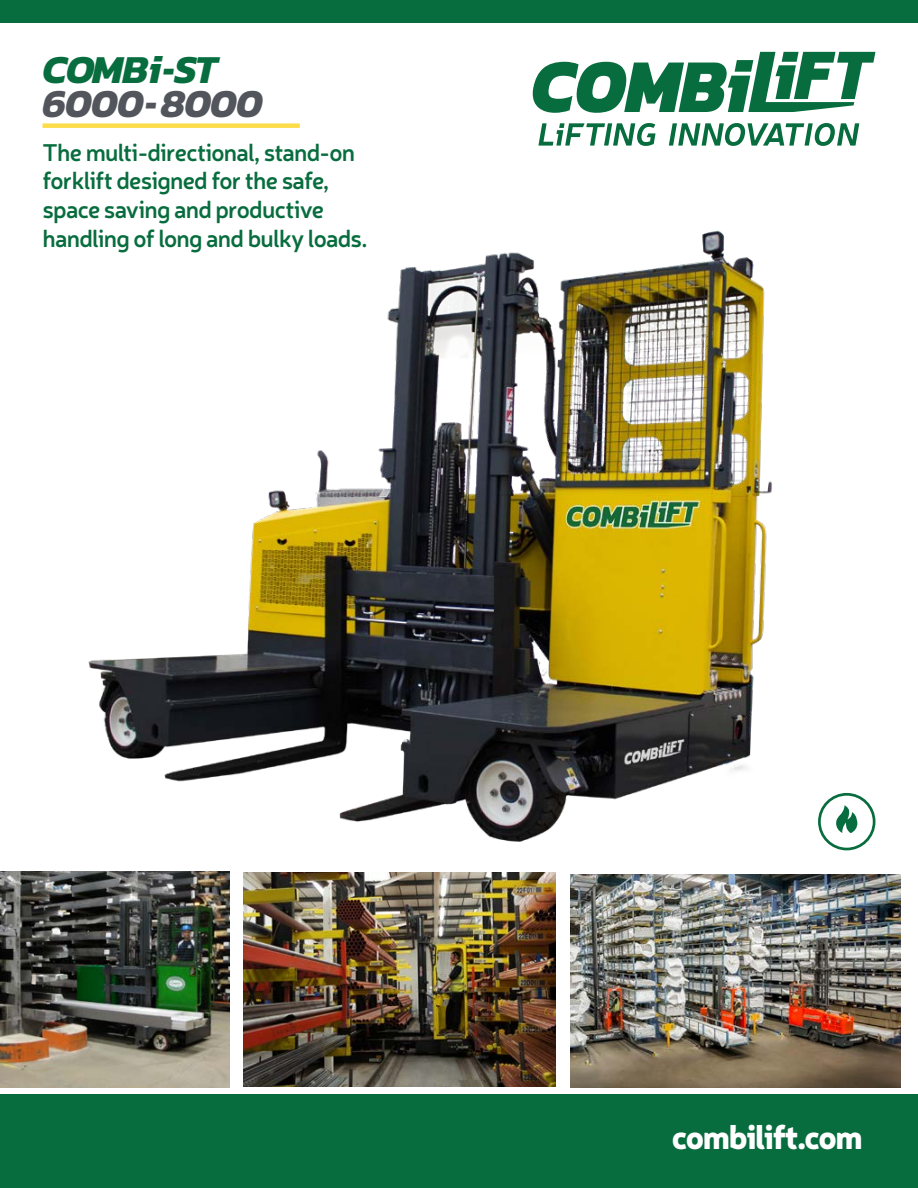
<style>
.page{position:relative;width:918px;height:1188px;background:#fff}
.page>*{position:absolute;margin:0;border:0;box-sizing:border-box;transform-origin:0 0}
.t1{font:italic 700 40.05px "Kanit";letter-spacing:-.02em;color:#52555b}
.t2{font:italic 700 40.05px "Kanit";letter-spacing:-.02em;color:#086d3e}
.t3{font:900 33px "Neris";letter-spacing:-.04em;color:#fff}
.t4{font:600 24px/29px "Neris";letter-spacing:-.03em;color:#086d3e}
</style>
<div class="page">
<div style="left:0;top:1094px;width:918px;height:94px;background:#086d3e"></div>
<div style="left:0;top:0;width:918px;height:23px;background:#086d3e"></div>
<svg style="left:533px;top:52px;width:342px;height:61px"></svg>
<svg style="left:538px;top:123px;width:118px;height:23px"></svg>
<svg style="left:669px;top:123px;width:190px;height:23px"></svg>
<div style="left:43px;top:123px;width:257px;height:5px;background:#fcdc4b"></div>
<img style="left:571px;top:874px;width:329px;height:213px">
<svg style="left:831px;top:793px;width:44px;height:57px"></svg>
<img style="left:88px;top:230px;width:743px;height:616px">
<img style="left:243px;top:873px;width:312px;height:213px">
<img style="left:0;top:872px;width:229px;height:215px">
<h1 class="t2" style="left:43px;top:38px;width:176px">COMBi-ST</h1>
<h1 class="t1" style="left:43px;top:72px;width:222px">6000- 8000</h1>
<p class="t4" style="left:43px;top:136px;width:326px">The multi-directional, stand-on forklift designed for the safe, space saving and productive handling of long and bulky loads.</p>
<h2 class="t3" style="left:672px;top:1113px;width:193px">combilift.com</h2>
</div>
